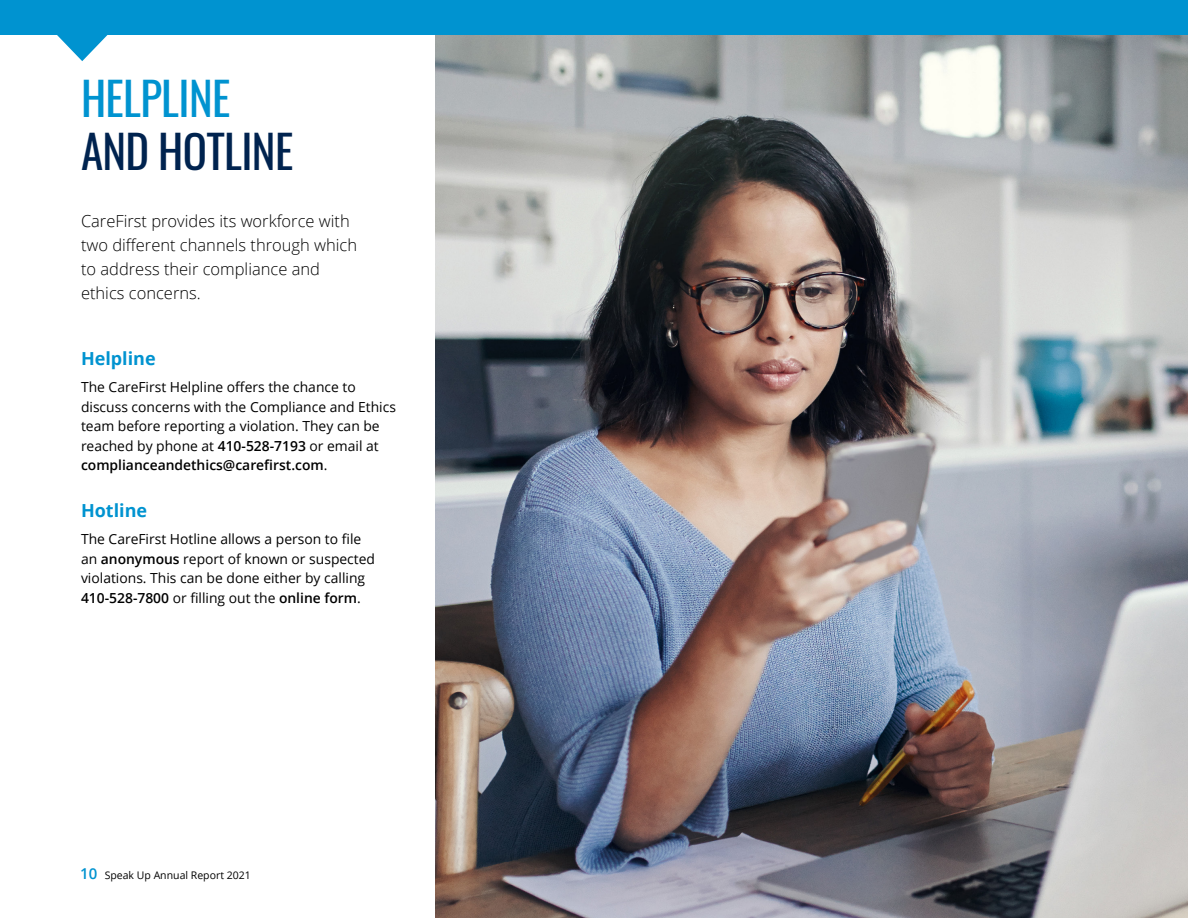
<style>
.page{position:relative;width:1188px;height:918px;background:#fff}
.page>*{position:absolute;margin:0;border:0;box-sizing:border-box;transform-origin:0 0}
.ETHICs-H1_Large{font:45px/52.5px "Oswald";letter-spacing:-.015em;color:#00234f}
.Ethics-H3{font:700 18px "Open Sans";color:#0093d0}
.FLI-IntroParagraph_c{font:300 16.5px/24px "Open Sans";color:#000}
.FLI-BodyText{font:13.8px/19.5px "Open Sans";color:#000}
.t1{font:10.5px "Open Sans";color:#000}
.s1{color:#0093d0}
.s2{font-weight:600}
.s3{font-weight:600;font-size:15px;color:#0093d0}
</style>
<div class="page">
<img style="left:435px;top:35px;width:753px;height:883px">
<div style="left:0;top:0;width:1188px;height:35px;background:#0093d0"></div>
<svg style="left:57px;top:35px;width:51px;height:26px"></svg>
<p class="ETHICs-H1_Large" style="left:81px;top:68px;width:214px"><span class="s1">HELPLINE<br></span>AND HOTLINE</p>
<p class="FLI-IntroParagraph_c" style="left:81px;top:209px;width:278px">CareFirst provides its workforce with two different channels through which to address their compliance and ethics concerns.</p>
<p class="Ethics-H3" style="left:81px;top:346px;width:76px">Helpline</p>
<p class="FLI-BodyText" style="left:81px;top:377px;width:317px">The CareFirst Helpline offers the chance to discuss concerns with the Compliance and Ethics team before reporting a violation. They can be reached by phone at <span class="s2">410-528-7193</span> or email at <span class="s2">complianceandethics@carefirst.com</span>.</p>
<p class="Ethics-H3" style="left:81px;top:498px;width:68px">Hotline</p>
<p class="FLI-BodyText" style="left:81px;top:529px;width:296px">The CareFirst Hotline allows a person to file an <span class="s2">anonymous</span> report of known or suspected violations. This can be done either by calling <span class="s2">410-528-7800</span> or filling out the <span class="s2">online form</span>.</p>
<p class="t1" style="left:80px;top:868px;width:172px"><span class="s3">10</span> Speak Up Annual Report 2021</p>
</div>
